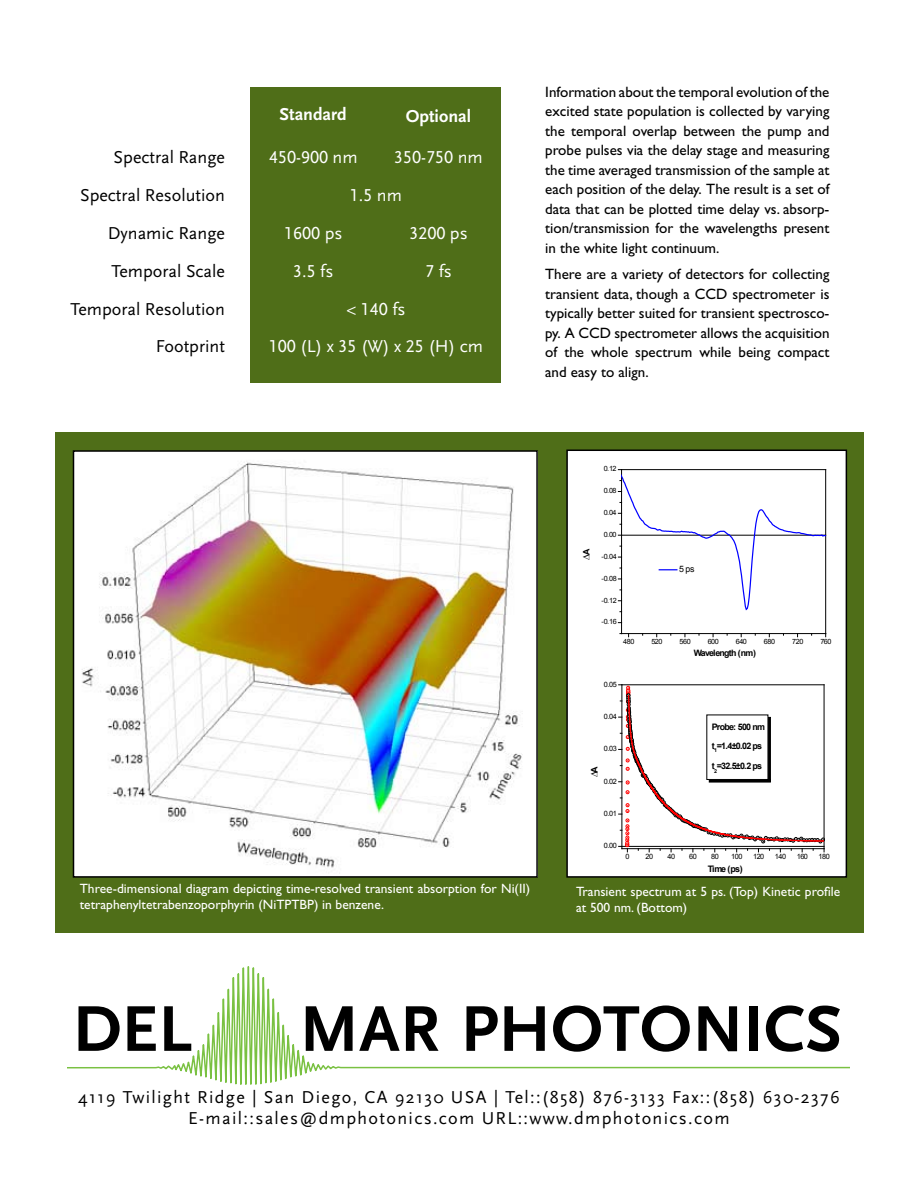
<style>
.page{position:relative;width:918px;height:1188px;background:#fff}
.page>*{position:absolute;margin:0;border:0;box-sizing:border-box;transform-origin:0 0}
.t1{font:700 67.5px "Scala Sans";color:#000}
.t2{font:18px/21.6px "Scala Sans";letter-spacing:.075em;color:#000;text-align:center}
.t3{font:18px/37.8px "Scala Sans LF";color:#000;text-align:right}
.t4{font:18px "Scala Sans LF";color:#fff}
.t5{font:700 18px "Scala Sans LF";color:#fff}
.t6{font:15px/19.5px "Gill Sans";color:#000;text-align:justify}
.t7{font:13.5px/16.2px "Gill Sans";color:#fff}
.t8{font:700 9px/19.5px "Arial";letter-spacing:-.09em;color:#000}
.t9{font:700 8.85px "Arial";letter-spacing:-.09em;color:#000}
.t10{font:8.85px "Arial";color:#000}
.t11{font:7.35px "Arial";letter-spacing:-.06em;color:#000}
.t12{font:7.2px "Arial";letter-spacing:-.06em;color:#000}
</style>
<div class="page">
<div style="left:56px;top:432px;width:808px;height:500px;background:#4f6e18"></div>
<div style="left:567px;top:450px;width:279px;height:427px;background:#fff"></div>
<svg style="left:619px;top:684px;width:206px;height:168px"></svg>
<div style="left:709px;top:780px;width:62px;height:2px;border:1px solid #000"></div>
<div style="left:768px;top:717px;width:3px;height:63px;border:1px solid #000"></div>
<div style="left:707px;top:715px;width:61px;height:64px;background:#fff"></div>
<hr style="left:622px;top:633px;width:204px;height:1px;background:#000">
<hr style="left:621px;top:470px;width:1px;height:164px;background:#000">
<hr style="left:825px;top:470px;width:1px;height:164px;background:#000">
<svg style="left:618px;top:469px;width:208px;height:143px"></svg>
<div style="left:566px;top:450px;width:281px;height:428px;border:2px solid #000"></div>
<img style="left:76px;top:453px;width:459px;height:422px">
<div style="left:73px;top:450px;width:465px;height:428px;border:2px solid #000"></div>
<svg style="left:250px;top:967px;width:600px;height:118px"></svg>
<svg style="left:68px;top:966px;width:182px;height:119px"></svg>
<div style="left:251px;top:87px;width:250px;height:295px;background:#4f6e18"></div>
<p class="t3" style="left:80px;top:139px;width:146px">Spectral Range<br>Spectral Resolution</p>
<p class="t3" style="left:108px;top:215px;width:119px;text-align:left">Dynamic Range<br>Temporal Scale</p>
<p class="t5" style="left:280px;top:105px;width:69px">Standard</p>
<p class="t5" style="left:406px;top:106px;width:67px">Optional</p>
<p class="t4" style="left:269px;top:148px;width:90px">450-900 nm</p>
<p class="t4" style="left:394px;top:148px;width:90px">350-750 nm</p>
<p class="t4" style="left:350px;top:186px;width:54px">1.5 nm</p>
<p class="t4" style="left:284px;top:223px;width:60px">1600 ps</p>
<p class="t4" style="left:409px;top:223px;width:60px">3200 ps</p>
<p class="t4" style="left:293px;top:261px;width:42px">3.5 fs</p>
<p class="t4" style="left:425px;top:261px;width:28px">7 fs</p>
<p class="t3" style="left:70px;top:290px;width:156px">Temporal Resolution</p>
<p class="t4" style="left:346px;top:299px;width:61px">&lt; 140 fs</p>
<p class="t3" style="left:156px;top:328px;width:71px">Footprint</p>
<p class="t4" style="left:269px;top:337px;width:216px">100 (L) x 35 (W) x 25 (H) cm</p>
<p class="t6" style="left:545px;top:82px;width:286px">Information about the temporal evolution of the excited state population is collected by varying the temporal overlap between the pump and probe pulses via the delay stage and measuring the time averaged transmission of the sample at each position of the delay. The result is a set of data that can be plotted time delay vs. absorp&shy;tion/transmission for the wavelengths present in the white light continuum.</p>
<p class="t6" style="left:545px;top:264px;width:286px">There are a variety of detectors for collecting transient data, though a CCD spectrometer is typically better suited for transient spectrosco&shy;py. A CCD spectrometer allows the acquisition of the whole spectrum while being compact and easy to align.</p>
<p class="t12" style="left:604px;top:464px;width:14px">0.12</p>
<p class="t12" style="left:604px;top:486px;width:14px">0.08</p>
<p class="t12" style="left:604px;top:508px;width:14px">0.04</p>
<p class="t9" style="left:581px;top:560px;width:13px;rotate:-90deg">∆A</p>
<p class="t12" style="left:604px;top:530px;width:14px">0.00</p>
<p class="t12" style="left:602px;top:552px;width:17px">-0.04</p>
<p class="t12" style="left:602px;top:573px;width:17px">-0.08</p>
<p class="t12" style="left:602px;top:595px;width:17px">-0.12</p>
<p class="t12" style="left:602px;top:617px;width:17px">-0.16</p>
<p class="t10" style="left:679px;top:564px;width:17px">5 ps</p>
<p class="t12" style="left:623px;top:637px;width:13px">480</p>
<p class="t12" style="left:651px;top:637px;width:13px">520</p>
<p class="t12" style="left:680px;top:637px;width:13px">560</p>
<p class="t12" style="left:708px;top:637px;width:13px">600</p>
<p class="t12" style="left:736px;top:637px;width:13px">640</p>
<p class="t12" style="left:764px;top:637px;width:13px">680</p>
<p class="t12" style="left:792px;top:637px;width:13px">720</p>
<p class="t12" style="left:820px;top:637px;width:13px">760</p>
<p class="t11" style="left:604px;top:679px;width:15px">0.05</p>
<p class="t11" style="left:604px;top:712px;width:15px">0.04</p>
<p class="t9" style="left:694px;top:647px;width:64px">Wavelength (nm)</p>
<p class="t11" style="left:604px;top:744px;width:15px">0.03</p>
<p class="t9" style="left:588px;top:777px;width:13px;rotate:-90deg">∆A</p>
<p class="t11" style="left:604px;top:776px;width:15px">0.02</p>
<p class="t11" style="left:604px;top:808px;width:15px">0.01</p>
<p class="t8" style="left:712px;top:717px;width:55px">Probe: 500 nm t<sub>1</sub>=1.4±0.02 ps</p>
<p class="t8" style="left:712px;top:757px;width:52px">t<sub>2</sub>=32.5±0.2 ps</p>
<p class="t11" style="left:604px;top:841px;width:15px">0.00</p>
<p class="t11" style="left:626px;top:852px;width:6px">0</p>
<p class="t11" style="left:646px;top:852px;width:9px">20</p>
<p class="t11" style="left:667px;top:852px;width:9px">40</p>
<p class="t11" style="left:689px;top:852px;width:9px">60</p>
<p class="t11" style="left:711px;top:852px;width:9px">80</p>
<p class="t11" style="left:731px;top:852px;width:13px">100</p>
<p class="t11" style="left:753px;top:852px;width:13px">120</p>
<p class="t11" style="left:775px;top:852px;width:13px">140</p>
<p class="t11" style="left:797px;top:852px;width:13px">160</p>
<p class="t11" style="left:819px;top:852px;width:13px">180</p>
<p class="t8" style="left:708px;top:859px;width:37px">Time (ps)</p>
<p class="t7" style="left:80px;top:880px;width:452px">Three-dimensional diagram depicting time-resolved transient absorption for Ni(II) tetraphenyltetrabenzoporphyrin (NiTPTBP) in benzene.</p>
<p class="t7" style="left:576px;top:884px;width:266px">Transient spectrum at 5 ps. (Top) Kinetic profile at 500 nm. (Bottom)</p>
<h1 class="t1" style="left:73px;top:993px;width:121px">DEL</h1>
<h1 class="t1" style="left:299px;top:993px;width:544px">MAR PHOTONICS</h1>
<p class="t2" style="left:78px;top:1087px;width:763px">4119 Twilight Ridge | San Diego, CA 92130 USA | Tel::(858) 876-3133 Fax::(858) 630-2376<br>E-mail::sales@dmphotonics.com URL::www.dmphotonics.com</p>
</div>
